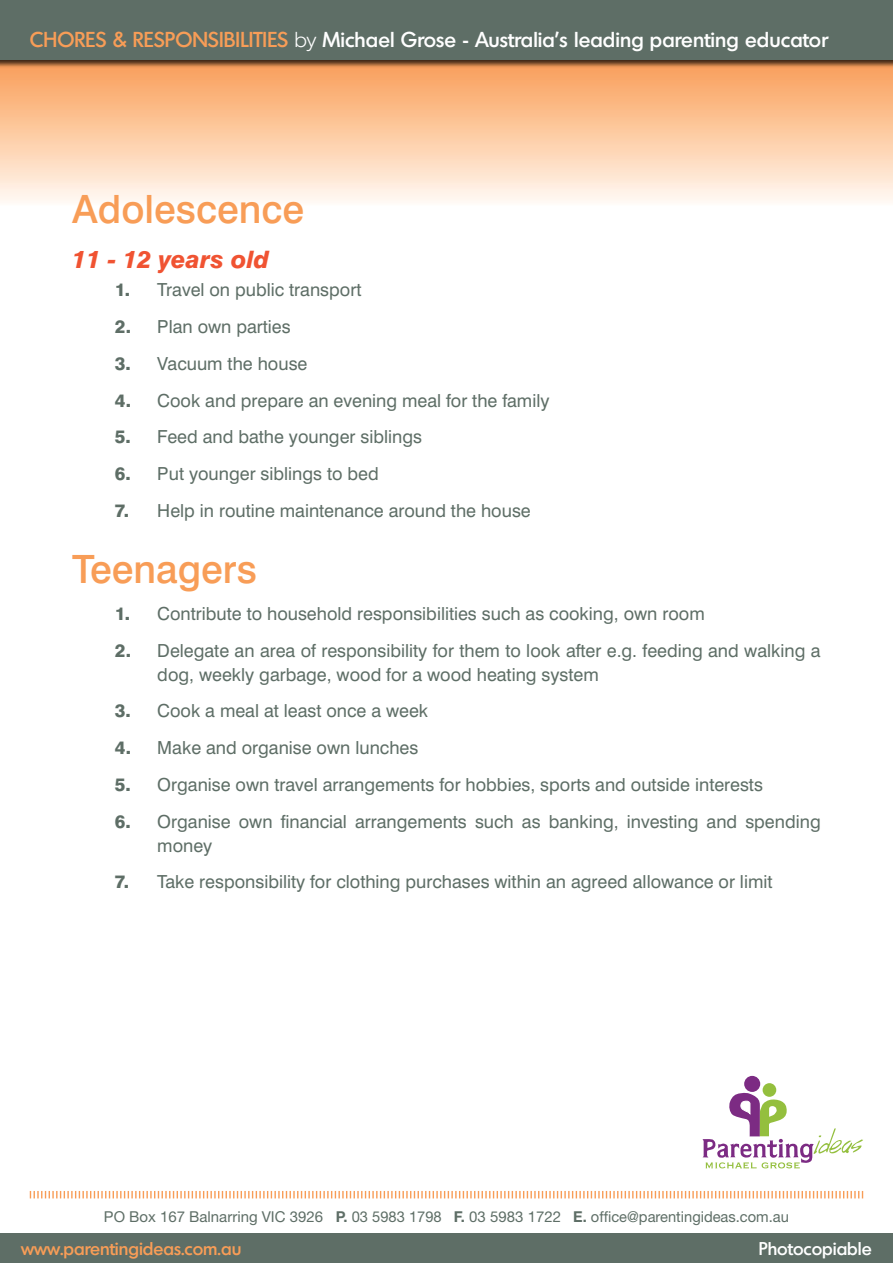
<style>
.page{position:relative;width:893px;height:1263px;background:#fff}
.page>*{position:absolute;margin:0;border:0;box-sizing:border-box;transform-origin:0 0}
.t1{font:500 39px "Swiss 721 BT";color:#f89d57}
.t2{font:italic 800 24px "Swiss 721 BT";color:#f05332}
.t3{font:500 21px "Montreal";letter-spacing:.005em;color:#fff}
.t4{font:18px/24px "Swiss 721 BT";color:#5e6e66}
.t5{font:500 18px "Montreal";color:#f89d57}
.t6{font:500 18px "Montreal";color:#fff}
.t7{font:15px "Helvetica Neue";color:#5e6e66}
.s1{color:#f89d57}
.s2{font-weight:300}
.s3{font-weight:800}
.s4{font-weight:700}
</style>
<div class="page">
<div style="left:0;top:1233px;width:893px;height:30px;background:#5e6e66"></div>
<div style="left:0;top:60px;width:893px;height:146px;background:linear-gradient(to bottom,#f99b53,#fffaf4)"></div>
<div style="left:0;top:0;width:893px;height:68px;background:#000;opacity:.75"></div>
<div style="left:0;top:0;width:893px;height:60px;background:#5e6e66"></div>
<div style="left:744px;top:1076px;width:16px;height:16px;background:#7c2b83;border-radius:50%"></div>
<div style="left:763px;top:1083px;width:13px;height:14px;background:#94bf3e;border-radius:50%"></div>
<svg style="left:702px;top:1092px;width:161px;height:76px"></svg>
<svg style="left:29px;top:1191px;width:835px;height:8px"></svg>
<p class="t3" style="left:30px;top:26px;width:800px"><span class="s1">Chores &amp; responsibilities</span> <span class="s2">by</span> Michael Grose - Australia’s leading parenting educator</p>
<h1 class="t1" style="left:72px;top:185px;width:233px">Adolescence</h1>
<h2 class="t2" style="left:72px;top:245px;width:199px">11 - 12 years old</h2>
<p class="t4" style="left:115px;top:278px;width:248px"><span class="s3">1.</span> Travel on public transport</p>
<p class="t4" style="left:115px;top:314px;width:177px"><span class="s3">2.</span> Plan own parties</p>
<p class="t4" style="left:115px;top:351px;width:194px"><span class="s3">3.</span> Vacuum the house</p>
<p class="t4" style="left:115px;top:388px;width:436px"><span class="s3">4.</span> Cook and prepare an evening meal for the family</p>
<p class="t4" style="left:115px;top:425px;width:309px"><span class="s3">5.</span> Feed and bathe younger siblings</p>
<p class="t4" style="left:115px;top:461px;width:265px"><span class="s3">6.</span> Put younger siblings to bed</p>
<p class="t4" style="left:115px;top:498px;width:417px"><span class="s3">7.</span> Help in routine maintenance around the house</p>
<h1 class="t1" style="left:72px;top:545px;width:186px">Teenagers</h1>
<p class="t4" style="left:115px;top:601px;width:591px"><span class="s3">1.</span> Contribute to household responsibilities such as cooking, own room</p>
<p class="t4" style="left:157px;top:638px;width:665px;text-indent:-43px"><span class="s3">2.</span> Delegate an area of responsibility for them to look after e.g. feeding and walking a dog, weekly garbage, wood for a wood heating system</p>
<p class="t4" style="left:115px;top:699px;width:315px"><span class="s3">3.</span> Cook a meal at least once a week</p>
<p class="t4" style="left:115px;top:735px;width:305px"><span class="s3">4.</span> Make and organise own lunches</p>
<p class="t4" style="left:115px;top:772px;width:650px"><span class="s3">5.</span> Organise own travel arrangements for hobbies, sports and outside interests</p>
<p class="t4" style="left:157px;top:809px;width:665px;text-indent:-43px"><span class="s3">6.</span> Organise own financial arrangements such as banking, investing and spending money</p>
<p class="t4" style="left:115px;top:870px;width:659px"><span class="s3">7.</span> Take responsibility for clothing purchases within an agreed allowance or limit</p>
<p class="t7" style="left:104px;top:1207px;width:686px">PO Box 167 Balnarring VIC 3926 <span class="s4">P.</span> 03 5983 1798 <span class="s4">F.</span> 03 5983 1722 <span class="s4">E.</span> office@parentingideas.com.au</p>
<p class="t5" style="left:21px;top:1238px;width:222px">www.parentingideas.com.au</p>
<p class="t6" style="left:759px;top:1238px;width:113px">Photocopiable</p>
</div>
